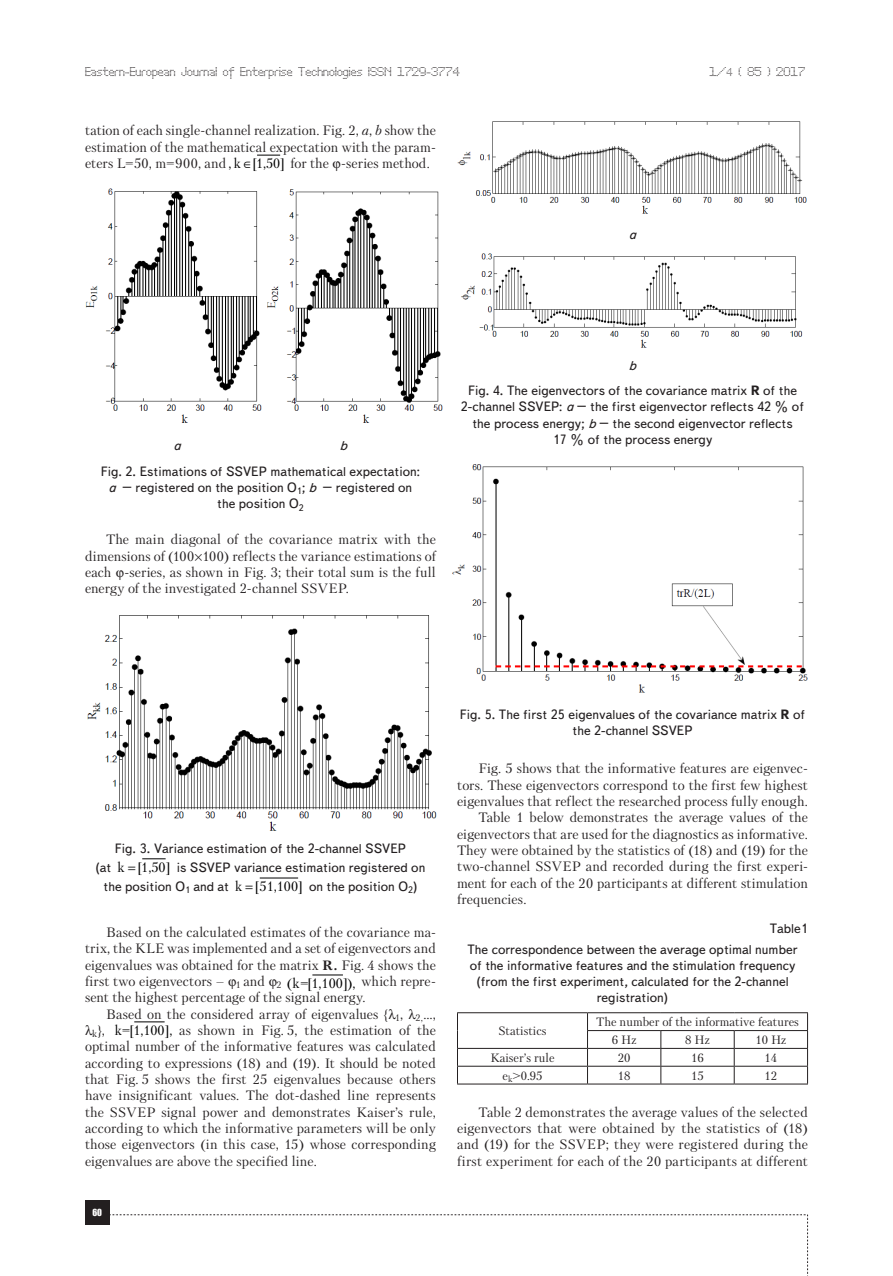
<style>
.page{position:relative;width:893px;height:1276px;background:#fff}
.page>*{position:absolute;margin:0;border:0;box-sizing:border-box;transform-origin:0 0}
.Text__англ{font:13.5px/16.4px "Petersburg C";letter-spacing:.005em;color:#231f20;text-align:justify}
.Рисунок{font:13.5px/16.2px "Text Book C";color:#231f20;text-align:center}
.Таблица_название{font:13.5px/16.2px "Text Book C";color:#231f20;text-align:center}
.t1{font:13.5px "Petersburg C";letter-spacing:.005em;color:#000}
.Таблица{font:13.5px "Text Book C";color:#231f20}
.Рисунок-2{font:italic 13.5px "Text Book C";color:#231f20}
.Сама_табл_англ{font:12px "Petersburg C";color:#231f20}
.t2{font:12px "Perfo";letter-spacing:.015em;color:#231f20}
.t3{font:9px "Impact";color:#fff}
.s1{font-size:10.5px}
.s2{font-style:italic}
.s3{color:#000}
.s4{font-weight:700}
</style>
<div class="page">
<div style="left:85px;top:1200px;width:24px;height:24px;background:#231f20"></div>
<svg style="left:109px;top:1214px;width:699px;height:62px"></svg>
<svg style="left:258px;top:155px;width:22px;height:1px"></svg>
<svg style="left:143px;top:858px;width:22px;height:1px"></svg>
<hr style="left:260px;top:877px;width:38px;height:1px;background:#000">
<svg style="left:313px;top:974px;width:29px;height:1px"></svg>
<svg style="left:135px;top:1021px;width:29px;height:1px"></svg>
<hr style="left:457px;top:1012px;width:130px;height:1px;background:#231f20">
<hr style="left:587px;top:1012px;width:74px;height:1px;background:#231f20">
<hr style="left:661px;top:1012px;width:73px;height:1px;background:#231f20">
<hr style="left:734px;top:1012px;width:74px;height:1px;background:#231f20">
<hr style="left:587px;top:1030px;width:74px;height:1px;background:#231f20">
<hr style="left:661px;top:1030px;width:73px;height:1px;background:#231f20">
<hr style="left:734px;top:1030px;width:74px;height:1px;background:#231f20">
<hr style="left:457px;top:1048px;width:130px;height:1px;background:#231f20">
<hr style="left:587px;top:1048px;width:74px;height:1px;background:#231f20">
<hr style="left:661px;top:1048px;width:73px;height:1px;background:#231f20">
<hr style="left:734px;top:1048px;width:74px;height:1px;background:#231f20">
<hr style="left:457px;top:1066px;width:130px;height:1px;background:#231f20">
<hr style="left:587px;top:1066px;width:74px;height:1px;background:#231f20">
<hr style="left:661px;top:1066px;width:73px;height:1px;background:#231f20">
<hr style="left:734px;top:1066px;width:74px;height:1px;background:#231f20">
<hr style="left:457px;top:1083px;width:130px;height:1px;background:#231f20">
<hr style="left:587px;top:1083px;width:74px;height:1px;background:#231f20">
<hr style="left:661px;top:1083px;width:73px;height:1px;background:#231f20">
<hr style="left:734px;top:1083px;width:74px;height:1px;background:#231f20">
<svg style="left:457px;top:1013px;width:1px;height:70px"></svg>
<svg style="left:587px;top:1013px;width:1px;height:70px"></svg>
<svg style="left:660px;top:1031px;width:1px;height:52px"></svg>
<svg style="left:734px;top:1031px;width:1px;height:52px"></svg>
<svg style="left:807px;top:1013px;width:1px;height:70px"></svg>
<img style="left:85px;top:188px;width:358px;height:235px">
<img style="left:87px;top:615px;width:350px;height:216px">
<img style="left:457px;top:121px;width:350px;height:93px">
<img style="left:461px;top:253px;width:342px;height:95px">
<img style="left:452px;top:464px;width:356px;height:229px">
<p class="t2" style="left:85px;top:65px;width:376px">Eastern-European Journal of Enterprise Technologies ISSN 1729-3774</p>
<p class="t2" style="left:709px;top:65px;width:97px">1/<span class="s1">4</span> ( 85 ) 2017</p>
<p class="Text__англ" style="left:85px;top:122px;width:352px">tation of each single-channel realization. Fig. 2, <span class="s2">a</span>, <span class="s2">b</span> show the estimation of the mathematical expectation with the param&shy;eters L=50, m=900, and <span class="s3">, k [1,50]</span> for the -series method.</p>
<p class="Рисунок-2" style="left:629px;top:227px;width:9px">a</p>
<p class="Рисунок" style="left:101px;top:432px;width:321px;line-height:26.4px;text-align:left;text-indent:239px"><span class="s2">b<br></span>Fig. 2. Estimations of SSVEP mathematical expectation:</p>
<p class="Рисунок" style="left:109px;top:480px;width:305px"><span class="s2">a –</span> registered on the position О<sub>1</sub>; <span class="s2">b –</span> registered on the position О<sub>2</sub></p>
<p class="Text__англ" style="left:85px;top:531px;width:352px;text-indent:21px">The main diagonal of the covariance matrix with the dimensions of (100 100) reflects the variance estimations of each -series, as shown in Fig. 3; their total sum is the full energy of the investigated 2-channel SSVEP.</p>
<p class="Рисунок-2" style="left:173px;top:437px;width:9px">a</p>
<p class="Рисунок" style="left:468px;top:353px;width:331px;line-height:25.2px"><span class="s2">b<br></span>Fig. 4. The eigenvectors of the covariance matrix <span class="s4">R</span> of the</p>
<p class="Рисунок" style="left:461px;top:399px;width:345px">2-channel SSVEP: <span class="s2">а</span> – the first eigenvector reflects 42 % of the process energy; <span class="s2">b</span> – the second eigenvector reflects<br>17 % of the process energy</p>
<p class="Рисунок" style="left:115px;top:840px;width:293px">Fig. 3. Variance estimation of the 2-channel SSVEP</p>
<p class="Рисунок" style="left:96px;top:859px;width:17px">(at</p>
<p class="t1" style="left:118px;top:859px;width:54px">k [1,50]</p>
<p class="Рисунок" style="left:104px;top:858px;width:323px;line-height:19.2px;text-align:left;text-indent:73px">is SSVEP variance estimation registered on the position О<sub>1</sub> and at</p>
<p class="t1" style="left:235px;top:878px;width:69px">k [51,100]</p>
<p class="Рисунок" style="left:309px;top:878px;width:110px">on the position О<sub>2</sub>)</p>
<p class="Text__англ" style="left:85px;top:923px;width:352px;text-indent:21px">Based on the calculated estimates of the covariance ma&shy;trix, the KLE was implemented and a set of eigenvectors and eigenvalues was obtained for the matrix <span class="s4">R.</span> Fig. 4 shows the first two eigenvectors – <sub>1</sub> and <sub>2</sub></p>
<p class="Text__англ" style="left:85px;top:973px;width:352px;text-indent:277px">which repre&shy;sent the highest percentage of the signal energy.</p>
<p class="Text__англ" style="left:106px;top:1005px;width:331px">Based on the considered array of eigenvalues {●<sub>1</sub>, ●<sub>2,</sub>…,</p>
<p class="Text__англ" style="left:85px;top:1022px;width:21px">●<sub>k</sub>},</p>
<p class="t1" style="left:115px;top:1022px;width:59px">k=[1,100],</p>
<p class="t1" style="left:287px;top:975px;width:70px">(k=[1,100]),</p>
<p class="Text__англ" style="left:85px;top:1022px;width:352px;text-indent:94px">as shown in Fig. 5, the estimation of the optimal number of the informative features was calculated according to expressions (18) and (19). It should be noted that Fig. 5 shows the first 25 eigenvalues because others have insignificant values. The dot-dashed line represents the SSVEP signal power and demonstrates Kaiser’s rule, according to which the informative parameters will be only those eigenvectors (in this case, 15) whose corresponding eigenvalues are above the specified line.</p>
<p class="t3" style="left:92px;top:1205px;width:11px">60</p>
<p class="Рисунок" style="left:460px;top:706px;width:347px">Fig. 5. The first 25 eigenvalues of the covariance matrix <span class="s4">R</span> of the 2-channel SSVEP</p>
<p class="Text__англ" style="left:457px;top:760px;width:352px;text-indent:21px">Fig. 5 shows that the informative features are eigenvec&shy;tors. These eigenvectors correspond to the first few highest eigenvalues that reflect the researched process fully enough.</p>
<p class="Text__англ" style="left:457px;top:809px;width:352px;text-indent:21px">Table 1 below demonstrates the average values of the eigenvectors that are used for the diagnostics as informative.<br>They were obtained by the statistics of (18) and (19) for the two-channel SSVEP and recorded during the first experi&shy;ment for each of the 20 participants at different stimulation frequencies.</p>
<p class="Таблица" style="left:770px;top:921px;width:40px">Table1</p>
<p class="Таблица_название" style="left:467px;top:941px;width:331px">The correspondence between the average optimal number of the informative features and the stimulation frequency (from the first experiment, calculated for the 2-channel registration)</p>
<p class="Сама_табл_англ" style="left:498px;top:1024px;width:50px">Statistics</p>
<p class="Сама_табл_англ" style="left:596px;top:1015px;width:204px">The number of the informative features</p>
<p class="Сама_табл_англ" style="left:612px;top:1032px;width:26px">6 Hz</p>
<p class="Сама_табл_англ" style="left:685px;top:1032px;width:26px">8 Hz</p>
<p class="Сама_табл_англ" style="left:755px;top:1032px;width:32px">10 Hz</p>
<p class="Сама_табл_англ" style="left:490px;top:1050px;width:66px">Kaiser’s rule</p>
<p class="Сама_табл_англ" style="left:618px;top:1050px;width:14px">20</p>
<p class="Сама_табл_англ" style="left:691px;top:1050px;width:14px">16</p>
<p class="Сама_табл_англ" style="left:765px;top:1050px;width:14px">14</p>
<p class="Сама_табл_англ" style="left:502px;top:1068px;width:41px">e<sub>k</sub>&gt;0.95</p>
<p class="Сама_табл_англ" style="left:618px;top:1068px;width:14px">18</p>
<p class="Сама_табл_англ" style="left:691px;top:1068px;width:14px">15</p>
<p class="Сама_табл_англ" style="left:765px;top:1068px;width:14px">12</p>
<p class="Text__англ" style="left:457px;top:1103px;width:352px;text-indent:21px">Table 2 demonstrates the average values of the selected eigenvectors that were obtained by the statistics of (18) and (19) for the SSVEP; they were registered during the first experiment for each of the 20 participants at different</p>
</div>
